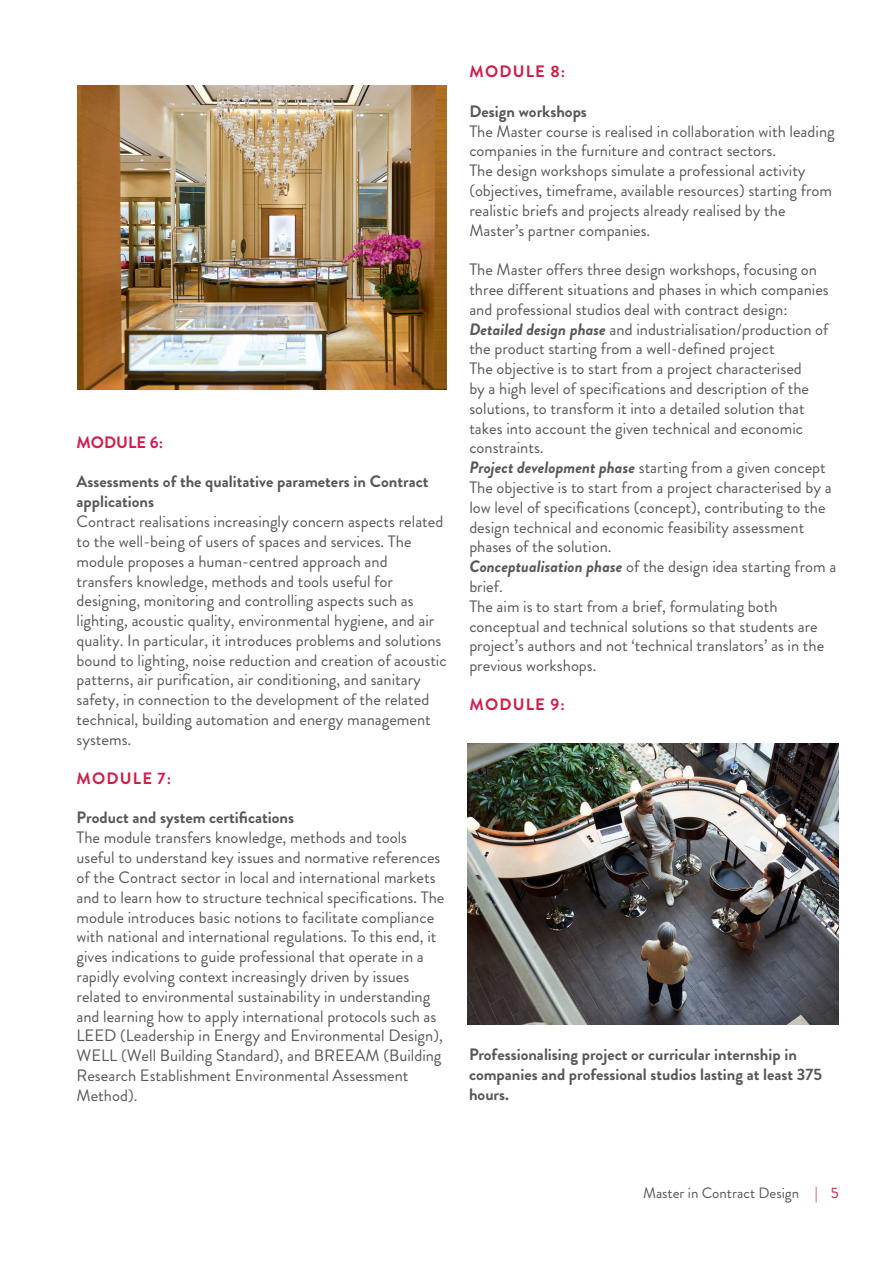
<style>
.page{position:relative;width:893px;height:1263px;background:#fff}
.page>*{position:absolute;margin:0;border:0;box-sizing:border-box;transform-origin:0 0}
.t1{font:16.5px/19.8px "Brandon Grotesque";color:#57585a}
.t2{font:700 16.5px/19.8px "Brandon Grotesque";color:#57585a}
.t3{font:700 16.5px "Brandon Grotesque";letter-spacing:.07em;color:#d21c49}
.t4{font:700 16.5px "Brandon Grotesque";color:#d11d4a}
.t5{font:15px "Brandon Grotesque";color:#57585a}
.s1{font-weight:700}
.s2{font-weight:700;font-style:italic}
.s3{color:#d21c49}
</style>
<div class="page">
<img style="left:77px;top:85px;width:370px;height:304px">
<img style="left:467px;top:744px;width:371px;height:280px">
<p class="t4" style="left:77px;top:430px;width:88px">MODULE 6:</p>
<p class="t1" style="left:77px;top:472px;width:372px"><span class="s1">Assessments of the qualitative parameters in Contract applications<br></span>Contract realisations increasingly concern aspects related to the well-being of users of spaces and services. The module proposes a human-centred approach and transfers knowledge, methods and tools useful for designing, monitoring and controlling aspects such as lighting, acoustic quality, environmental hygiene, and air quality. In particular, it introduces problems and solutions bound to lighting, noise reduction and creation of acoustic patterns, air purification, air conditioning, and sanitary safety, in connection to the development of the related technical, building automation and energy management systems.</p>
<p class="t3" style="left:77px;top:767px;width:96px">MODULE 7:</p>
<p class="t1" style="left:77px;top:808px;width:369px"><span class="s1">Product and system certifications<br></span>The module transfers knowledge, methods and tools useful to understand key issues and normative references of the Contract sector in local and international markets and to learn how to structure technical specifications. The module introduces basic notions to facilitate compliance with national and international regulations. To this end, it gives indications to guide professional that operate in a rapidly evolving context increasingly driven by issues related to environmental sustainability in understanding and learning how to apply international protocols such as LEED (Leadership in Energy and Environmental Design), WELL (Well Building Standard), and BREEAM (Building Research Establishment Environmental Assessment Method).</p>
<p class="t3" style="left:469px;top:60px;width:97px">MODULE 8:</p>
<p class="t1" style="left:469px;top:101px;width:367px"><span class="s1">Design workshops<br></span>The Master course is realised in collaboration with leading companies in the furniture and contract sectors.<br>The design workshops simulate a professional activity (objectives, timeframe, available resources) starting from realistic briefs and projects already realised by the Master’s partner companies.</p>
<p class="t1" style="left:469px;top:260px;width:368px">The Master offers three design workshops, focusing on three different situations and phases in which companies and professional studios deal with contract design:<br><span class="s2">Detailed design phase</span> and industrialisation/production of the product starting from a well-defined project<br>The objective is to start from a project characterised<br>by a high level of specifications and description of the solutions, to transform it into a detailed solution that takes into account the given technical and economic constraints.<br><span class="s2">Project development phase</span> starting from a given concept The objective is to start from a project characterised by a low level of specifications (concept), contributing to the design technical and economic feasibility assessment phases of the solution.<br><span class="s2">Conceptualisation phase</span> of the design idea starting from a brief.<br>The aim is to start from a brief, formulating both conceptual and technical solutions so that students are project’s authors and not ‘technical translators’ as in the previous workshops.</p>
<p class="t3" style="left:469px;top:693px;width:97px">MODULE 9:</p>
<p class="t2" style="left:469px;top:1045px;width:355px">Professionalising project or curricular internship in companies and professional studios lasting at least 375 hours.</p>
<p class="t5" style="left:643px;top:1183px;width:197px">Master in Contract Design <span class="s3">| 5</span></p>
</div>
